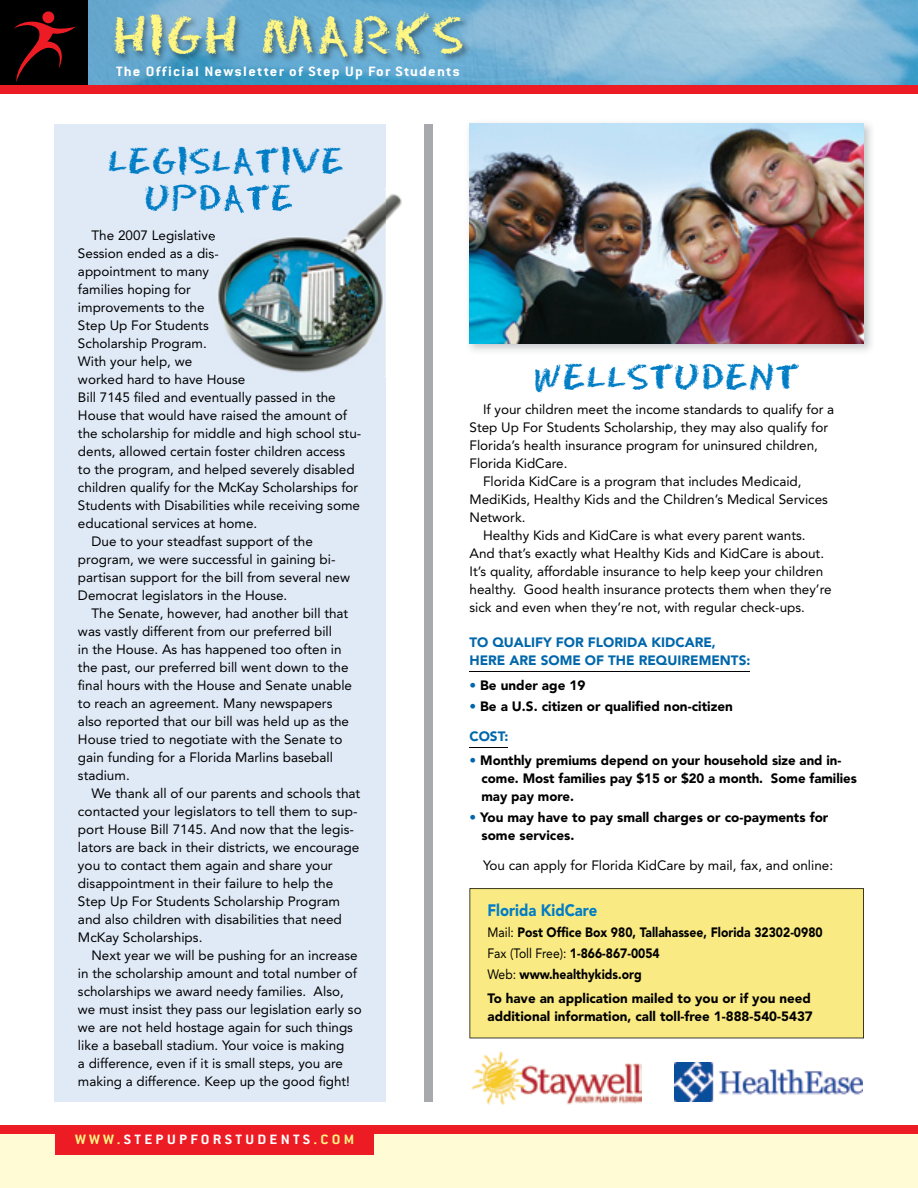
<style>
.page{position:relative;width:918px;height:1188px;background:#fff}
.page>*{position:absolute;margin:0;border:0;box-sizing:border-box;transform-origin:0 0}
.t1{font:48px "Eraser";letter-spacing:.06em;color:#fff684}
.t2{font:33px/37.5px "Eraser";letter-spacing:.04em;color:#007dc5;text-align:center}
.t3{font:900 16.5px "Avenir";color:#007dc5;scale:.9 1}
.t4{font:700 14.85px "Conduit ITC";letter-spacing:.075em;color:#fff;scale:1.11 1}
.t5{font:700 14.85px "Conduit ITC";letter-spacing:.2em;color:#fff;scale:1.11 1}
.t6{font:13.5px "Avenir";color:#000}
.t7{font:900 13.5px/18px "Avenir";color:#000}
.t8{font:900 13.5px/21px "Avenir";color:#000;scale:.9 1}
.t9{font:900 13.5px/18px "Avenir";color:#0067ab}
.s1{color:#fff684}
.s2{color:#0067ab}
.s3{font-weight:400}
</style>
<div class="page">
<div style="left:54px;top:124px;width:332px;height:977px;background:#e0eaf7"></div>
<div style="left:0;top:1132px;width:918px;height:56px;background:#fffbd5"></div>
<img style="left:88px;top:0;width:830px;height:86px">
<div style="left:424px;top:124px;width:10px;height:978px;background:#a7a9ac"></div>
<div style="left:0;top:1125px;width:918px;height:9px;background:#ed1c24"></div>
<img style="left:112px;top:11px;width:359px;height:54px">
<div style="left:55px;top:1125px;width:319px;height:29px;background:#ed1c24"></div>
<div style="left:0;top:0;width:88px;height:88px;background:#000"></div>
<div style="left:0;top:86px;width:918px;height:8px;background:#ed1c24"></div>
<svg style="left:14px;top:21px;width:62px;height:61px"></svg>
<div style="left:42px;top:11px;width:12px;height:12px;background:#ed1c24;border-radius:50%"></div>
<img style="left:472px;top:1051px;width:169px;height:54px">
<img style="left:674px;top:1063px;width:188px;height:39px">
<div style="left:470px;top:888px;width:394px;height:150px;background:#faea83"></div>
<hr style="left:470px;top:671px;width:280px;height:1px;background:#000">
<hr style="left:470px;top:747px;width:38px;height:1px;background:#000">
<img style="left:469px;top:123px;width:403px;height:228px">
<img style="left:470px;top:124px;width:394px;height:219px">
<img style="left:218px;top:194px;width:184px;height:179px">
<img style="left:211px;top:233px;width:4px;height:8px">
<svg style="left:211px;top:251px;width:7px;height:8px"></svg>
<img style="left:211px;top:189px;width:81px;height:24px">
<h1 class="t1" style="left:113px;top:8px;width:352px">HIGH MARKS</h1>
<p class="t4" style="left:116px;top:62px;width:311px">The Official Newsletter of Step Up For Students</p>
<h2 class="t2" style="left:108px;top:142px;width:237px">LEGISLATIVE<br>UPDATE</h2>
<p class="t6" style="left:91px;top:228px;width:126px">The 2007 Legislative</p>
<p class="t6" style="left:78px;top:246px;width:142px">Session ended as a dis-</p>
<p class="t6" style="left:78px;top:264px;width:133px">appointment to many</p>
<p class="t6" style="left:78px;top:282px;width:115px">families hoping for</p>
<p class="t6" style="left:78px;top:300px;width:128px">improvements to the</p>
<p class="t6" style="left:78px;top:318px;width:132px">Step Up For Students</p>
<p class="t6" style="left:78px;top:336px;width:130px">Scholarship Program.</p>
<p class="t6" style="left:78px;top:354px;width:116px">With your help, we</p>
<p class="t6" style="left:78px;top:372px;width:169px">worked hard to have House</p>
<p class="t6" style="left:78px;top:390px;width:259px">Bill 7145 filed and eventually passed in the</p>
<p class="t6" style="left:78px;top:408px;width:271px">House that would have raised the amount of</p>
<p class="t6" style="left:78px;top:426px;width:285px">the scholarship for middle and high school stu-</p>
<p class="t6" style="left:78px;top:444px;width:269px">dents, allowed certain foster children access</p>
<p class="t6" style="left:78px;top:462px;width:278px">to the program, and helped severely disabled</p>
<p class="t6" style="left:78px;top:480px;width:282px">children qualify for the McKay Scholarships for</p>
<p class="t6" style="left:78px;top:498px;width:284px">Students with Disabilities while receiving some</p>
<p class="t6" style="left:78px;top:516px;width:181px">educational services at home.</p>
<p class="t6" style="left:91px;top:534px;width:223px">Due to your steadfast support of the</p>
<p class="t6" style="left:78px;top:552px;width:259px">program, we were successful in gaining bi-</p>
<p class="t6" style="left:78px;top:570px;width:274px">partisan support for the bill from several new</p>
<p class="t6" style="left:78px;top:588px;width:211px">Democrat legislators in the House.</p>
<p class="t6" style="left:91px;top:606px;width:258px">The Senate, however, had another bill that</p>
<p class="t6" style="left:78px;top:624px;width:256px">was vastly different from our preferred bill</p>
<p class="t6" style="left:78px;top:642px;width:265px">in the House. As has happened too often in</p>
<p class="t6" style="left:78px;top:660px;width:272px">the past, our preferred bill went down to the</p>
<p class="t6" style="left:78px;top:678px;width:276px">final hours with the House and Senate unable</p>
<p class="t6" style="left:78px;top:696px;width:256px">to reach an agreement. Many newspapers</p>
<p class="t6" style="left:78px;top:714px;width:273px">also reported that our bill was held up as the</p>
<p class="t6" style="left:78px;top:732px;width:266px">House tried to negotiate with the Senate to</p>
<p class="t6" style="left:78px;top:750px;width:257px">gain funding for a Florida Marlins baseball</p>
<p class="t6" style="left:78px;top:768px;width:53px">stadium.</p>
<p class="t6" style="left:91px;top:786px;width:270px">We thank all of our parents and schools that</p>
<p class="t6" style="left:78px;top:804px;width:281px">contacted your legislators to tell them to sup-</p>
<p class="t6" style="left:78px;top:822px;width:278px">port House Bill 7145. And now that the legis-</p>
<p class="t6" style="left:78px;top:840px;width:283px">lators are back in their districts, we encourage</p>
<p class="t6" style="left:78px;top:858px;width:256px">you to contact them again and share your</p>
<p class="t6" style="left:78px;top:876px;width:257px">disappointment in their failure to help the</p>
<p class="t6" style="left:78px;top:894px;width:264px">Step Up For Students Scholarship Program</p>
<p class="t6" style="left:78px;top:912px;width:265px">and also children with disabilities that need</p>
<p class="t6" style="left:78px;top:930px;width:126px">McKay Scholarships.</p>
<p class="t6" style="left:91px;top:948px;width:268px">Next year we will be pushing for an increase</p>
<p class="t6" style="left:78px;top:966px;width:281px">in the scholarship amount and total number of</p>
<p class="t6" style="left:78px;top:984px;width:267px">scholarships we award needy families. Also,</p>
<p class="t6" style="left:78px;top:1002px;width:285px">we must insist they pass our legislation early so</p>
<p class="t6" style="left:78px;top:1020px;width:277px">we are not held hostage again for such things</p>
<p class="t6" style="left:78px;top:1038px;width:268px">like a baseball stadium. Your voice is making</p>
<p class="t6" style="left:78px;top:1056px;width:267px">a difference, even if it is small steps, you are</p>
<p class="t6" style="left:78px;top:1074px;width:274px">making a difference. Keep up the good fight!</p>
<p class="t5" style="left:75px;top:1131px;width:253px"><span class="s1">WWW.</span>STEPUPFORSTUDENTS<span class="s1">.COM</span></p>
<h2 class="t2" style="left:534px;top:359px;width:266px">WELLSTUDENT</h2>
<p class="t6" style="left:483px;top:401px;width:353px">If your children meet the income standards to qualify for a</p>
<p class="t6" style="left:470px;top:419px;width:360px">Step Up For Students Scholarship, they may also qualify for</p>
<p class="t6" style="left:470px;top:437px;width:350px">Florida’s health insurance program for uninsured children,</p>
<p class="t6" style="left:470px;top:455px;width:100px">Florida KidCare.</p>
<p class="t6" style="left:483px;top:473px;width:320px">Florida KidCare is a program that includes Medicaid,</p>
<p class="t6" style="left:470px;top:491px;width:360px">MediKids, Healthy Kids and the Children’s Medical Services</p>
<p class="t6" style="left:470px;top:509px;width:58px">Network.</p>
<p class="t6" style="left:483px;top:527px;width:324px">Healthy Kids and KidCare is what every parent wants.</p>
<p class="t6" style="left:470px;top:545px;width:356px">And that’s exactly what Healthy Kids and KidCare is about.</p>
<p class="t6" style="left:470px;top:563px;width:355px">It’s quality, affordable insurance to help keep your children</p>
<p class="t6" style="left:470px;top:581px;width:364px">healthy. Good health insurance protects them when they’re</p>
<p class="t6" style="left:470px;top:599px;width:337px">sick and even when they’re not, with regular check-ups.</p>
<p class="t9" style="left:470px;top:633px;width:282px">TO QUALIFY FOR FLORIDA KIDCARE,<br>HERE ARE SOME OF THE REQUIREMENTS:</p>
<p class="t7" style="left:470px;top:676px;width:117px"><span class="s2">•</span> Be under age 19</p>
<p class="t7" style="left:470px;top:697px;width:265px"><span class="s2">•</span> Be a U.S. citizen or qualified non-citizen</p>
<p class="t9" style="left:470px;top:727px;width:40px">COST:</p>
<p class="t7" style="left:482px;top:751px;width:377px;text-indent:-12px"><span class="s2">•</span> Monthly premiums depend on your household size and in&shy;come. Most families pay $15 or $20 a month. Some families may pay more.</p>
<p class="t7" style="left:482px;top:808px;width:348px;text-indent:-12px"><span class="s2">•</span> You may have to pay small charges or co-payments for some services.</p>
<p class="t6" style="left:483px;top:858px;width:352px">You can apply for Florida KidCare by mail, fax, and online:</p>
<p class="t3" style="left:488px;top:900px;width:123px">Florida KidCare</p>
<p class="t8" style="left:488px;top:921px;width:374px"><span class="s3">Mail:</span> Post Office Box 980, Tallahassee, Florida 32302-0980<br><span class="s3">Fax (Toll Free):</span> 1-866-867-0054<br><span class="s3">Web:</span> www.healthykids.org</p>
<p class="t7" style="left:488px;top:989px;width:327px">To have an application mailed to you or if you need additional information, call toll-free 1-888-540-5437</p>
</div>
